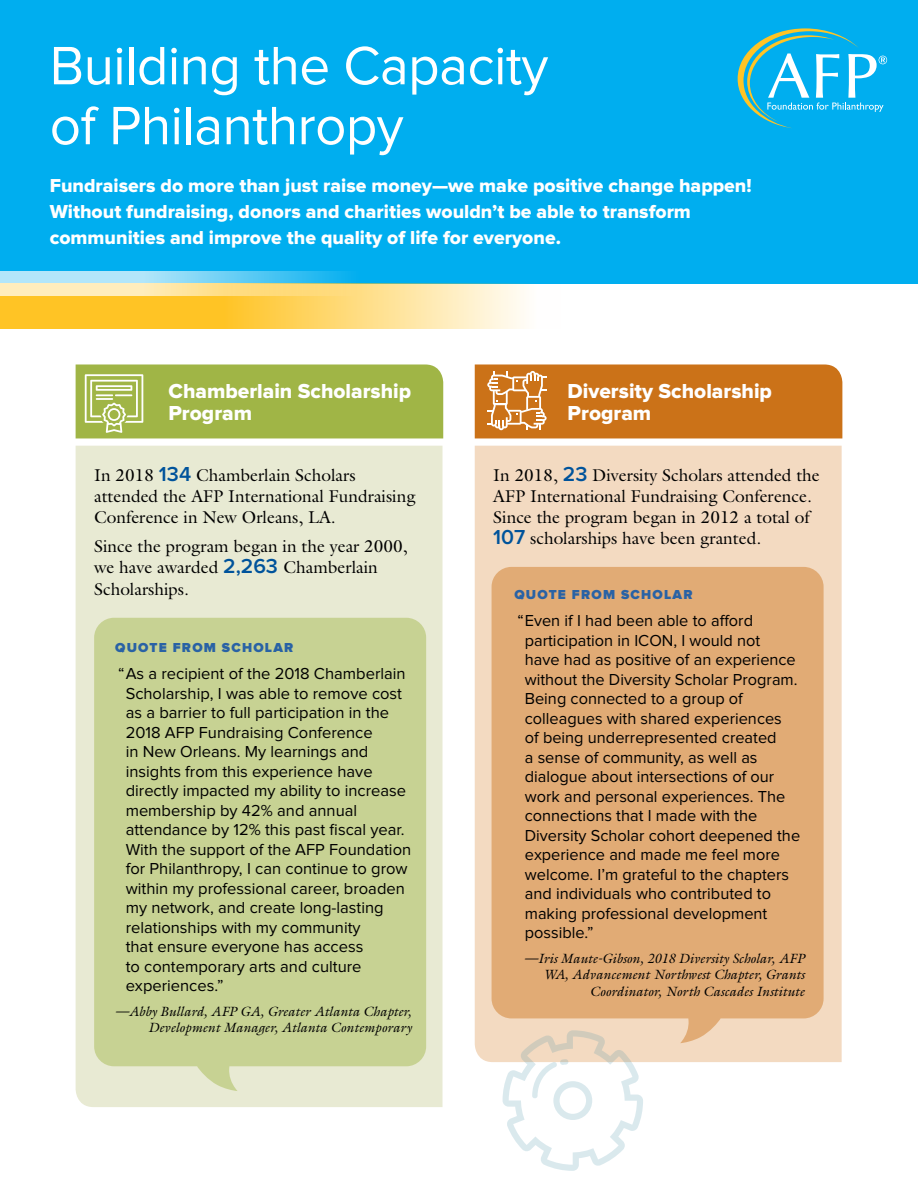
<style>
.page{position:relative;width:918px;height:1188px;background:#fff}
.page>*{position:absolute;margin:0;border:0;box-sizing:border-box;transform-origin:0 0}
.t1{font:55.95px/60px "Proxima Nova";letter-spacing:-.01em;color:#fff}
.t2{font:21px/22.5px "Proxima Nova Extrabld";color:#fff}
.t3{font:19.5px/26.2px "Proxima Nova Extrabld";color:#fff}
.t4{font:17.25px/21.1px "Galliard";color:#000}
.t5{font:16.5px/19.5px "Proxima Nova";color:#000}
.t6{font:italic 13.5px/16.5px "Galliard";color:#000;text-align:right}
.t7{font:900 13.5px "Proxima Nova";letter-spacing:.09em;color:#2962a5}
.s1{font-family:"Proxima Nova";font-weight:600;font-size:21px;color:#00539b}
</style>
<div class="page">
<div style="left:76px;top:446px;width:366px;height:661px;background:#e8ead3"></div>
<div style="left:94px;top:618px;width:332px;height:473px;background:#c7d293"></div>
<div style="left:0;top:0;width:918px;height:284px;background:#00aeef"></div>
<svg style="left:738px;top:28px;width:149px;height:100px"></svg>
<svg style="left:76px;top:364px;width:367px;height:74px;background:#a4b84e"></svg>
<div style="left:475px;top:446px;width:367px;height:616px;background:#f3dac1"></div>
<div style="left:492px;top:567px;width:332px;height:476px;background:#e1ab75"></div>
<div style="left:475px;top:364px;width:367px;height:74px;background:#cb7218"></div>
<svg style="left:0;top:284px;width:525px;height:45px;background:#ffd669"></svg>
<svg style="left:0;top:271px;width:375px;height:25px;background:#bddbc7"></svg>
<svg style="left:503px;top:1030px;width:140px;height:141px"></svg>
<h1 class="t1" style="left:50px;top:38px;width:500px">Building the Capacity of Philanthropy</h1>
<p class="t3" style="left:50px;top:173px;width:703px">Fundraisers do more than just raise money—we make positive change happen!<br>Without fundraising, donors and charities wouldn’t be able to transform communities and improve the quality of life for everyone.</p>
<p class="t2" style="left:168px;top:381px;width:244px">Chamberlain Scholarship<br>Program</p>
<p class="t4" style="left:94px;top:464px;width:323px">In 2018 <span class="s1">134</span> Chamberlain Scholars attended the AFP International Fundraising<br>Conference in New Orleans, LA.</p>
<p class="t4" style="left:94px;top:536px;width:315px">Since the program began in the year 2000, we have awarded <span class="s1">2,263</span> Chamberlain<br>Scholarships.</p>
<p class="t7" style="left:115px;top:641px;width:180px">QUOTE FROM SCHOLAR</p>
<p class="t5" style="left:126px;top:665px;width:287px;text-indent:-8px">“As a recipient of the 2018 Chamberlain Scholarship, I was able to remove cost as a barrier to full participation in the 2018 AFP Fundraising Conference<br>in New Orleans. My learnings and insights from this experience have directly impacted my ability to increase membership by 42% and annual attendance by 12% this past fiscal year.<br>With the support of the AFP Foundation for Philanthropy, I can continue to grow within my professional career, broaden my network, and create long-lasting relationships with my community<br>that ensure everyone has access<br>to contemporary arts and culture experiences.”</p>
<p class="t6" style="left:115px;top:1003px;width:298px">—Abby Bullard, AFP GA, Greater Atlanta Chapter,<br>Development Manager, Atlanta Contemporary</p>
<p class="t2" style="left:568px;top:381px;width:206px">Diversity Scholarship<br>Program</p>
<p class="t4" style="left:493px;top:464px;width:328px">In 2018, <span class="s1">23</span> Diversity Scholars attended the AFP International Fundraising Conference.<br>Since the program began in 2012 a total of <span class="s1">107</span> scholarships have been granted.</p>
<p class="t7" style="left:514px;top:588px;width:180px">QUOTE FROM SCHOLAR</p>
<p class="t5" style="left:525px;top:612px;width:277px;text-indent:-7px">“Even if I had been able to afford participation in ICON, I would not<br>have had as positive of an experience without the Diversity Scholar Program.<br>Being connected to a group of colleagues with shared experiences<br>of being underrepresented created<br>a sense of community, as well as dialogue about intersections of our work and personal experiences. The connections that I made with the Diversity Scholar cohort deepened the experience and made me feel more welcome. I’m grateful to the chapters and individuals who contributed to making professional development possible.”</p>
<p class="t6" style="left:524px;top:950px;width:282px">—Iris Maute-Gibson, 2018 Diversity Scholar, AFP<br>WA, Advancement Northwest Chapter, Grants<br>Coordinator, North Cascades Institute</p>
</div>
